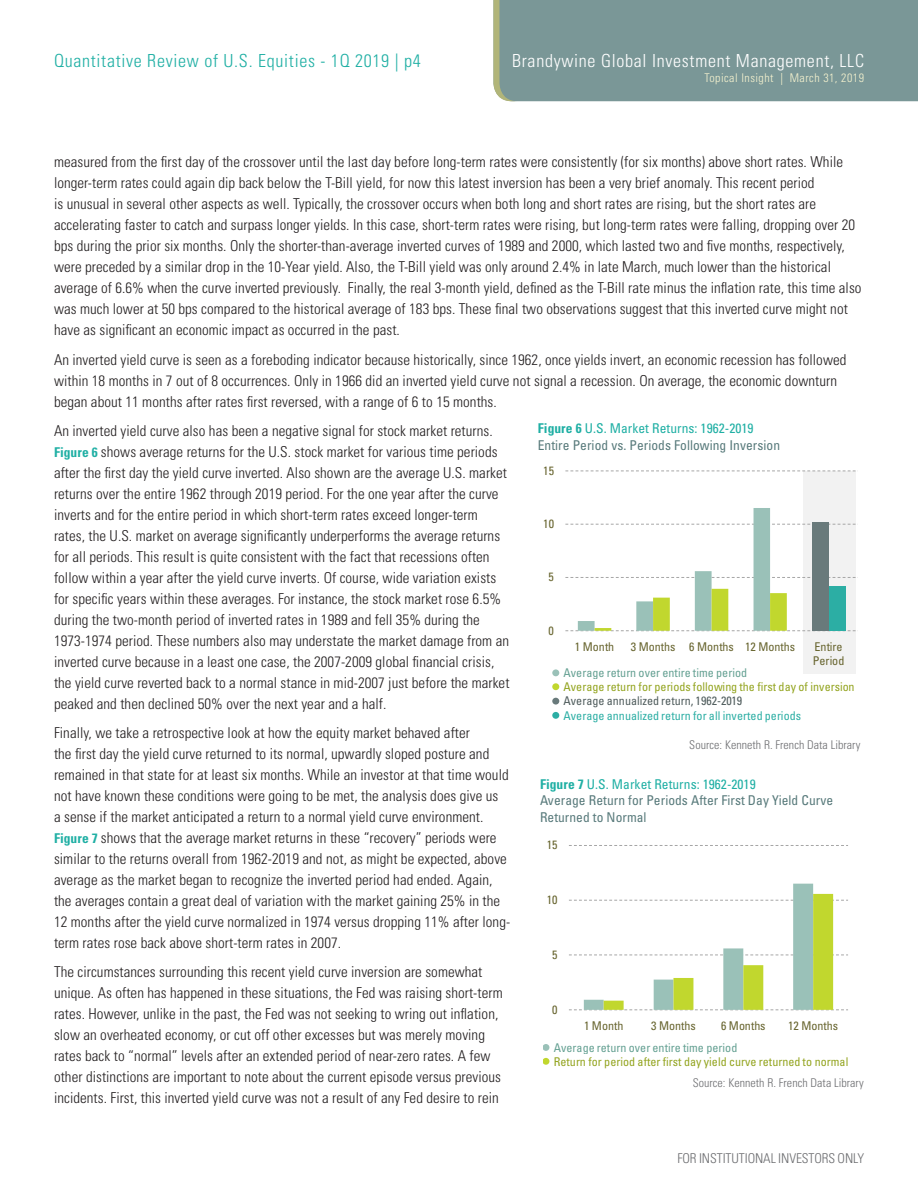
<style>
.page{position:relative;width:918px;height:1188px;background:#fff}
.page>*{position:absolute;margin:0;border:0;box-sizing:border-box;transform-origin:0 0}
.t1{font:300 condensed 18px "Univers LT Std";letter-spacing:.04em;color:#1fafa4}
.t2{font:300 condensed 18px "Univers LT Std";letter-spacing:.04em;color:#fff}
.Body_Text{font:300 condensed 15px/21px "Univers LT Std";letter-spacing:.005em;color:#231f20}
.Bullets_Text{font:condensed 13.5px/16.5px "Univers LT Std";letter-spacing:.005em;color:#587a7b}
.Bullets_Text-2{font:condensed 13.5px "Univers LT Std";letter-spacing:.005em;color:#1fafa4}
.t3{font:300 condensed 13.5px "Univers LT Std";letter-spacing:-.005em;color:#6c6d70}
.t4{font:condensed 12px/14.2px "Univers LT Std";letter-spacing:.005em;color:#93a41f}
.t5{font:condensed 12px/14.9px "Univers LT Std";letter-spacing:-.005em;color:#67642e}
.Bullets_Text-3{font:300 condensed 12px "Univers LT Std";letter-spacing:.005em;color:#6c6d70}
.t6{font:300 condensed 12px "Univers LT Std";letter-spacing:.04em;color:#f6f3cf}
.s1{font-weight:700;font-size:13.5px;color:#1fafa4}
.s2{font-weight:700}
.s3{color:#64a092}
.s4{color:#4f5c5c}
.s5{color:#2caea4}
</style>
<div class="page">
<div style="left:493px;top:0;width:425px;height:101px;background:#7a9797"></div>
<div style="left:803px;top:471px;width:53px;height:203px;background:#f2f2f2"></div>
<svg style="left:565px;top:471px;width:291px;height:1px"></svg>
<svg style="left:565px;top:508px;width:293px;height:123px"></svg>
<div style="left:552px;top:669px;width:7px;height:7px;background:#9ac1b8;border-radius:50%"></div>
<div style="left:552px;top:683px;width:7px;height:7px;background:#c1d72e;border-radius:50%"></div>
<div style="left:552px;top:698px;width:7px;height:7px;background:#697a7b;border-radius:50%"></div>
<div style="left:552px;top:712px;width:7px;height:7px;background:#2caea4;border-radius:50%"></div>
<svg style="left:569px;top:845px;width:279px;height:1px"></svg>
<svg style="left:569px;top:884px;width:279px;height:126px"></svg>
<div style="left:543px;top:1044px;width:6px;height:7px;background:#9ac1b8;border-radius:50%"></div>
<div style="left:543px;top:1058px;width:6px;height:7px;background:#c1d72e;border-radius:50%"></div>
<p class="t1" style="left:54px;top:50px;width:368px">Quantitative Review of U.S. Equities - 1Q 2019 | p4</p>
<p class="t2" style="left:512px;top:50px;width:353px">Brandywine Global Investment Management, LLC</p>
<p class="t6" style="left:704px;top:71px;width:161px">Topical Insight | March 31, 2019</p>
<p class="Body_Text" style="left:54px;top:152px;width:809px">measured from the first day of the crossover until the last day before long-term rates were consistently (for six months) above short rates. While longer-term rates could again dip back below the T-Bill yield, for now this latest inversion has been a very brief anomaly. This recent period<br>is unusual in several other aspects as well. Typically, the crossover occurs when both long and short rates are rising, but the short rates are accelerating faster to catch and surpass longer yields. In this case, short-term rates were rising, but long-term rates were falling, dropping over 20 bps during the prior six months. Only the shorter-than-average inverted curves of 1989 and 2000, which lasted two and five months, respectively, were preceded by a similar drop in the 10-Year yield. Also, the T-Bill yield was only around 2.4% in late March, much lower than the historical average of 6.6% when the curve inverted previously. Finally, the real 3-month yield, defined as the T-Bill rate minus the inflation rate, this time also was much lower at 50 bps compared to the historical average of 183 bps. These final two observations suggest that this inverted curve might not have as significant an economic impact as occurred in the past.</p>
<p class="Body_Text" style="left:54px;top:349px;width:794px">An inverted yield curve is seen as a foreboding indicator because historically, since 1962, once yields invert, an economic recession has followed within 18 months in 7 out of 8 occurrences. Only in 1966 did an inverted yield curve not signal a recession. On average, the economic downturn began about 11 months after rates first reversed, with a range of 6 to 15 months.</p>
<p class="Body_Text" style="left:54px;top:420px;width:457px">An inverted yield curve also has been a negative signal for stock market returns.<br><span class="s1">Figure 6</span> shows average returns for the U.S. stock market for various time periods after the first day the yield curve inverted. Also shown are the average U.S. market returns over the entire 1962 through 2019 period. For the one year after the curve inverts and for the entire period in which short-term rates exceed longer-term rates, the U.S. market on average significantly underperforms the average returns for all periods. This result is quite consistent with the fact that recessions often follow within a year after the yield curve inverts. Of course, wide variation exists for specific years within these averages. For instance, the stock market rose 6.5% during the two-month period of inverted rates in 1989 and fell 35% during the 1973-1974 period. These numbers also may understate the market damage from an inverted curve because in a least one case, the 2007-2009 global financial crisis, the yield curve reverted back to a normal stance in mid-2007 just before the market peaked and then declined 50% over the next year and a half.</p>
<p class="Body_Text" style="left:54px;top:722px;width:458px">Finally, we take a retrospective look at how the equity market behaved after<br>the first day the yield curve returned to its normal, upwardly sloped posture and remained in that state for at least six months. While an investor at that time would not have known these conditions were going to be met, the analysis does give us<br>a sense if the market anticipated a return to a normal yield curve environment.<br><span class="s1">Figure 7</span> shows that the average market returns in these “recovery” periods were similar to the returns overall from 1962-2019 and not, as might be expected, above average as the market began to recognize the inverted period had ended. Again, the averages contain a great deal of variation with the market gaining 25% in the 12 months after the yield curve normalized in 1974 versus dropping 11% after long&shy;term rates rose back above short-term rates in 2007.</p>
<p class="Body_Text" style="left:54px;top:961px;width:450px">The circumstances surrounding this recent yield curve inversion are somewhat unique. As often has happened in these situations, the Fed was raising short-term rates. However, unlike in the past, the Fed was not seeking to wring out inflation, slow an overheated economy, or cut off other excesses but was merely moving rates back to “normal” levels after an extended period of near-zero rates. A few other distinctions are important to note about the current episode versus previous incidents. First, this inverted yield curve was not a result of any Fed desire to rein</p>
<p class="Bullets_Text-2" style="left:538px;top:419px;width:217px"><span class="s2">Figure 6</span> U.S. Market Returns: 1962-2019</p>
<p class="Bullets_Text" style="left:538px;top:437px;width:244px">Entire Period vs. Periods Following Inversion</p>
<p class="t5" style="left:543px;top:463px;width:12px">15</p>
<p class="t5" style="left:543px;top:516px;width:12px">10</p>
<p class="t5" style="left:549px;top:569px;width:7px">5</p>
<p class="t5" style="left:549px;top:623px;width:7px">0</p>
<p class="t5" style="left:575px;top:639px;width:41px">1 Month</p>
<p class="t5" style="left:631px;top:639px;width:166px">3 Months 6 Months 12 Months</p>
<p class="t5" style="left:813px;top:639px;width:33px">Entire<br>Period</p>
<p class="t4" style="left:564px;top:665px;width:293px"><span class="s3">Average return over entire time period<br></span>Average return for periods following the first day of inversion <span class="s4">Average annualized return, 1962-2019<br></span><span class="s5">Average annualized return for all inverted periods</span></p>
<p class="Bullets_Text-3" style="left:689px;top:737px;width:173px">Source: Kenneth R. French Data Library</p>
<p class="Bullets_Text-2" style="left:540px;top:776px;width:217px"><span class="s2">Figure 7</span> U.S. Market Returns: 1962-2019</p>
<p class="Bullets_Text" style="left:540px;top:792px;width:295px">Average Return for Periods After First Day Yield Curve<br>Returned to Normal</p>
<p class="t5" style="left:547px;top:837px;width:12px">15</p>
<p class="t5" style="left:547px;top:892px;width:12px">10</p>
<p class="t5" style="left:552px;top:947px;width:7px">5</p>
<p class="t5" style="left:552px;top:1002px;width:7px">0</p>
<p class="t5" style="left:584px;top:1018px;width:41px">1 Month</p>
<p class="t5" style="left:651px;top:1018px;width:46px">3 Months</p>
<p class="t5" style="left:721px;top:1018px;width:46px">6 Months</p>
<p class="t5" style="left:788px;top:1018px;width:52px">12 Months</p>
<p class="t4" style="left:554px;top:1040px;width:296px"><span class="s3">Average return over entire time period<br></span>Return for period after first day yield curve returned to normal</p>
<p class="Bullets_Text-3" style="left:693px;top:1076px;width:173px">Source: Kenneth R. French Data Library</p>
<p class="t3" style="left:677px;top:1150px;width:188px">FOR INSTITUTIONAL INVESTORS ONLY</p>
</div>
